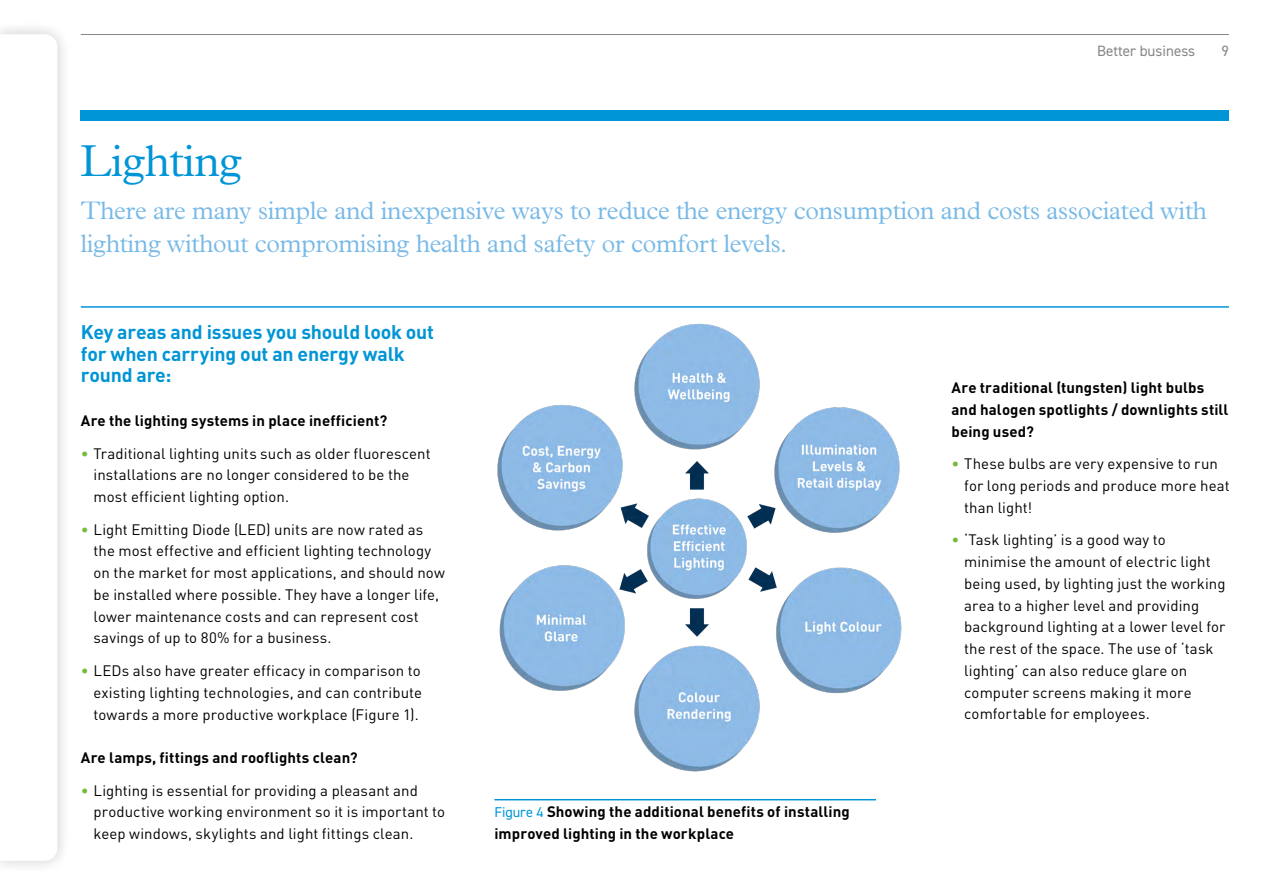
<style>
.page{position:relative;width:1263px;height:893px;background:#fff}
.page>*{position:absolute;margin:0;border:0;box-sizing:border-box;transform-origin:0 0}
.t1{font:300 45px "Plantin MT Std";letter-spacing:-.01em;color:#0095d6}
.t2{font:300 25.5px/32.7px "Plantin MT Std";letter-spacing:-.01em;color:#77b9e7}
.t3{font:700 19.5px/21.8px "DINOT";letter-spacing:-.01em;color:#0095d6}
.t4{font:15px/21.8px "DINOT";letter-spacing:.005em;color:#000}
.t5{font:700 15px/21.8px "DINOT";letter-spacing:.01em;color:#000}
.t6{font:15px "DIN2014";color:#878787}
.s1{color:#76bb38}
.s2{font-family:"DIN2014";font-weight:400;font-size:14.25px;color:#0096d7}
</style>
<div class="page">
<hr style="left:81px;top:34px;width:1148px;height:1px;background:#878787">
<div style="left:81px;top:110px;width:1148px;height:11px;background:#0095d6"></div>
<hr style="left:81px;top:306px;width:1148px;height:2px;background:#0095d6">
<img style="left:488px;top:306px;width:422px;height:466px">
<hr style="left:494px;top:799px;width:382px;height:1px;background:#0095d6">
<div style="left:0;top:20px;width:71px;height:855px;background:#000;opacity:.2"></div>
<svg style="left:0;top:34px;width:57px;height:827px"></svg>
<p class="t6" style="left:1097px;top:41px;width:100px">Better business</p>
<p class="t6" style="left:1221px;top:41px;width:9px">9</p>
<h1 class="t1" style="left:81px;top:135px;width:163px">Lighting</h1>
<h2 class="t2" style="left:81px;top:194px;width:1127px">There are many simple and inexpensive ways to reduce the energy consumption and costs associated with lighting without compromising health and safety or comfort levels.</h2>
<h3 class="t3" style="left:81px;top:320px;width:355px">Key areas and issues you should look out for when carrying out an energy walk round are:</h3>
<p class="t5" style="left:81px;top:409px;width:308px">Are the lighting systems in place inefficient?</p>
<p class="t4" style="left:94px;top:442px;width:339px;text-indent:-13px"><span class="s1">•</span> Traditional lighting units such as older fluorescent installations are no longer considered to be the most efficient lighting option.</p>
<p class="t4" style="left:94px;top:518px;width:353px;text-indent:-13px"><span class="s1">•</span> Light Emitting Diode (LED) units are now rated as the most effective and efficient lighting technology on the market for most applications, and should now be installed where possible. They have a longer life, lower maintenance costs and can represent cost savings of up to 80% for a business.</p>
<p class="t4" style="left:94px;top:659px;width:330px;text-align:justify;text-indent:-13px"><span class="s1">•</span> LEDs also have greater efficacy in comparison to existing lighting technologies, and can contribute towards a more productive workplace (Figure 1).</p>
<p class="t5" style="left:81px;top:746px;width:278px">Are lamps, fittings and rooflights clean?</p>
<p class="t4" style="left:94px;top:779px;width:353px;text-indent:-13px"><span class="s1">•</span> Lighting is essential for providing a pleasant and productive working environment so it is important to keep windows, skylights and light fittings clean.</p>
<p class="t5" style="left:494px;top:801px;width:357px"><span class="s2">Figure 4</span> Showing the additional benefits of installing improved lighting in the workplace</p>
<p class="t5" style="left:951px;top:376px;width:278px">Are traditional (tungsten) light bulbs and halogen spotlights / downlights still being used?</p>
<p class="t4" style="left:964px;top:453px;width:267px;text-indent:-13px"><span class="s1">•</span> These bulbs are very expensive to run for long periods and produce more heat than light!</p>
<p class="t4" style="left:964px;top:529px;width:263px;text-indent:-13px"><span class="s1">•</span> ‘Task lighting’ is a good way to minimise the amount of electric light being used, by lighting just the working area to a higher level and providing background lighting at a lower level for the rest of the space. The use of ‘task lighting’ can also reduce glare on computer screens making it more comfortable for employees.</p>
</div>
